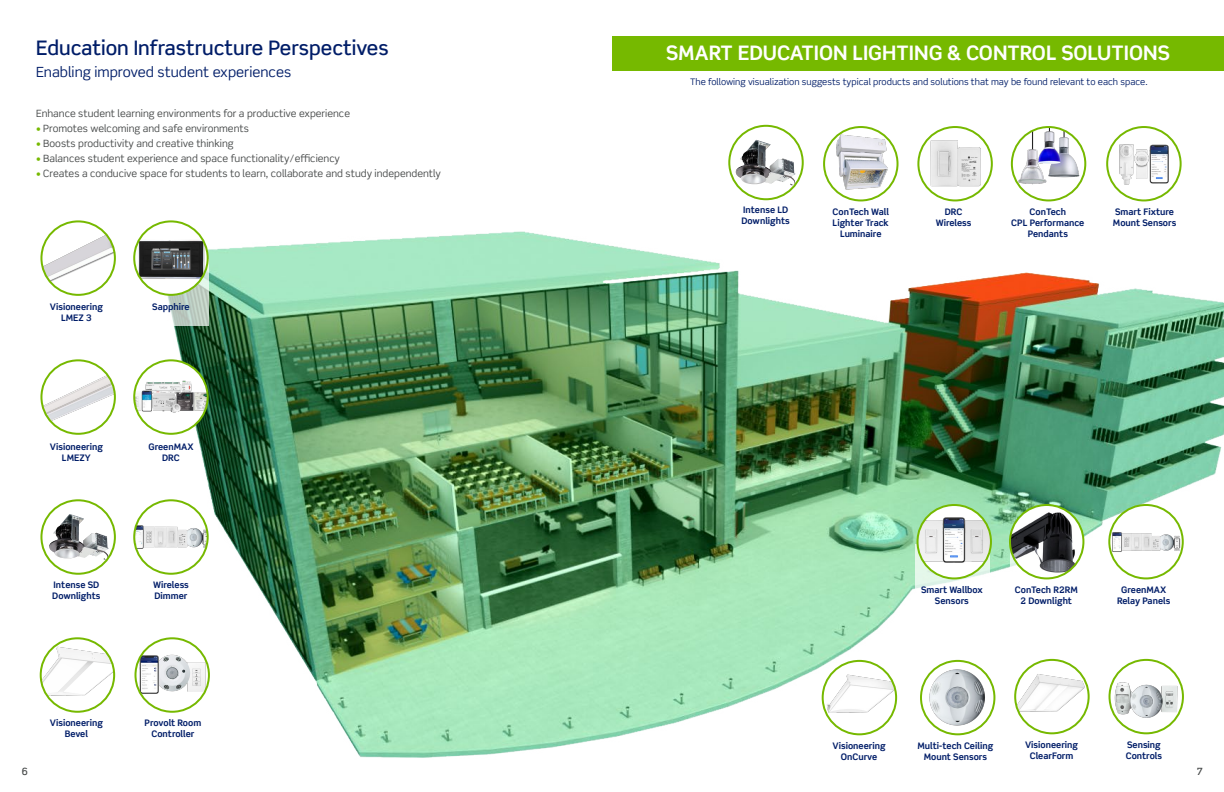
<style>
.page{position:relative;width:1224px;height:792px;background:#fff}
.page>*{position:absolute;margin:0;border:0;box-sizing:border-box;transform-origin:0 0}
.t1{font:700 20px "Scene Std";color:#fff}
.t2{font:500 20px "Scene Std";color:#001d68}
.t3{font:14px "Scene Std";color:#001d68}
.t4{font:10px "Scene Std";color:#444747}
.t5{font:500 10px "Scene Std";color:#444747}
.t6{font:700 9px/11px "Scene Std";color:#001d68;text-align:center}
.t7{font:9px "Scene Std";color:#001d68}
.s1{color:#76b900}
</style>
<div class="page">
<img style="left:151px;top:223px;width:1073px;height:535px">
<div style="left:612px;top:36px;width:612px;height:35px;background:#76b900"></div>
<img style="left:41px;top:221px;width:74px;height:74px;border-radius:37px">
<div style="left:40px;top:220px;width:76px;height:76px;border:2px solid #76b900;border-radius:50%"></div>
<img style="left:41px;top:360px;width:74px;height:74px;border-radius:37px">
<div style="left:40px;top:359px;width:76px;height:76px;border:2px solid #76b900;border-radius:50%"></div>
<svg style="left:41px;top:500px;width:74px;height:74px"></svg>
<img style="left:49px;top:514px;width:61px;height:46px">
<div style="left:40px;top:499px;width:76px;height:76px;border:2px solid #76b900;border-radius:50%"></div>
<img style="left:41px;top:638px;width:73px;height:74px;border-radius:37px">
<div style="left:40px;top:637px;width:75px;height:76px;border:2px solid #76b900;border-radius:50%"></div>
<div style="left:134px;top:500px;width:74px;height:74px;background:#fff;border-radius:50%"></div>
<img style="left:134px;top:525px;width:74px;height:24px">
<div style="left:133px;top:499px;width:76px;height:76px;border:2px solid #76b900;border-radius:50%"></div>
<img style="left:135px;top:638px;width:74px;height:74px;border-radius:37px">
<div style="left:134px;top:637px;width:76px;height:76px;border:2px solid #76b900;border-radius:50%"></div>
<svg style="left:134px;top:264px;width:75px;height:62px"></svg>
<img style="left:137px;top:224px;width:68px;height:68px">
<div style="left:133px;top:220px;width:76px;height:76px;border:2px solid #76b900;border-radius:50%"></div>
<svg style="left:134px;top:360px;width:74px;height:74px"></svg>
<img style="left:134px;top:375px;width:74px;height:44px">
<div style="left:133px;top:359px;width:76px;height:76px;border:2px solid #76b900;border-radius:50%"></div>
<img style="left:918px;top:135px;width:74px;height:57px">
<div style="left:917px;top:126px;width:76px;height:75px;border:2px solid #76b900;border-radius:50%"></div>
<img style="left:1107px;top:127px;width:74px;height:73px;border-radius:37px">
<div style="left:1106px;top:126px;width:76px;height:75px;border:2px solid #76b900;border-radius:50%"></div>
<img style="left:828px;top:132px;width:66px;height:64px">
<div style="left:823px;top:126px;width:76px;height:75px;border:2px solid #76b900;border-radius:50%"></div>
<img style="left:1018px;top:127px;width:62px;height:61px">
<div style="left:1011px;top:126px;width:75px;height:75px;border:2px solid #76b900;border-radius:50%"></div>
<div style="left:729px;top:165px;width:75px;height:67px;background:#fff"></div>
<div style="left:823px;top:700px;width:74px;height:67px;background:#fff"></div>
<div style="left:1015px;top:699px;width:75px;height:67px;background:#fff"></div>
<div style="left:1010px;top:545px;width:74px;height:66px;background:#fff"></div>
<svg style="left:915px;top:545px;width:75px;height:66px"></svg>
<div style="left:919px;top:700px;width:74px;height:67px;background:#fff"></div>
<div style="left:1107px;top:699px;width:75px;height:67px;background:#fff"></div>
<div style="left:1107px;top:545px;width:74px;height:66px;background:#fff"></div>
<svg style="left:729px;top:126px;width:74px;height:73px"></svg>
<img style="left:736px;top:140px;width:61px;height:46px">
<div style="left:728px;top:125px;width:76px;height:75px;border:2px solid #76b900;border-radius:50%"></div>
<svg style="left:823px;top:661px;width:73px;height:73px"></svg>
<img style="left:827px;top:670px;width:69px;height:54px">
<div style="left:822px;top:660px;width:75px;height:75px;border:2px solid #76b900;border-radius:50%"></div>
<svg style="left:1015px;top:660px;width:74px;height:73px"></svg>
<img style="left:1016px;top:669px;width:72px;height:55px">
<div style="left:1014px;top:659px;width:76px;height:75px;border:2px solid #76b900;border-radius:50%"></div>
<img style="left:1010px;top:509px;width:73px;height:69px">
<div style="left:1009px;top:504px;width:75px;height:75px;border:2px solid #76b900;border-radius:50%"></div>
<img style="left:918px;top:505px;width:73px;height:73px;border-radius:37px">
<div style="left:917px;top:504px;width:75px;height:75px;border:2px solid #76b900;border-radius:50%"></div>
<svg style="left:921px;top:661px;width:73px;height:73px"></svg>
<img style="left:926px;top:669px;width:64px;height:58px">
<div style="left:920px;top:660px;width:75px;height:75px;border:2px solid #76b900;border-radius:50%"></div>
<div style="left:1110px;top:660px;width:73px;height:73px;background:#fff;border-radius:50%"></div>
<img style="left:1110px;top:671px;width:73px;height:51px">
<div style="left:1109px;top:659px;width:75px;height:75px;border:2px solid #76b900;border-radius:50%"></div>
<div style="left:1109px;top:505px;width:74px;height:73px;background:#fff;border-radius:50%"></div>
<img style="left:1112px;top:532px;width:68px;height:20px">
<div style="left:1108px;top:504px;width:76px;height:75px;border:2px solid #76b900;border-radius:50%"></div>
<h1 class="t2" style="left:36px;top:35px;width:354px">Education Infrastructure Perspectives</h1>
<h2 class="t3" style="left:36px;top:63px;width:257px">Enabling improved student experiences</h2>
<p class="t4" style="left:36px;top:107px;width:316px">Enhance student learning environments for a productive experience</p>
<p class="t4" style="left:36px;top:122px;width:214px"><span class="s1">•</span> Promotes welcoming and safe environments</p>
<p class="t4" style="left:36px;top:137px;width:199px"><span class="s1">•</span> Boosts productivity and creative thinking</p>
<p class="t4" style="left:36px;top:152px;width:306px"><span class="s1">•</span> Balances student experience and space functionality/efficiency</p>
<p class="t4" style="left:36px;top:167px;width:407px"><span class="s1">•</span> Creates a conducive space for students to learn, collaborate and study independently</p>
<p class="t6" style="left:50px;top:301px;width:55px">Visioneering<br>LMEZ 3</p>
<p class="t6" style="left:152px;top:301px;width:39px">Sapphire</p>
<p class="t6" style="left:50px;top:441px;width:55px">Visioneering<br>LMEZY</p>
<p class="t6" style="left:148px;top:441px;width:47px">GreenMAX<br>DRC</p>
<p class="t6" style="left:52px;top:579px;width:50px;text-align:left">Intense SD<br>Downlights</p>
<p class="t6" style="left:153px;top:579px;width:37px;text-align:left">Wireless<br>Dimmer</p>
<p class="t6" style="left:50px;top:717px;width:55px">Visioneering<br>Bevel</p>
<p class="t6" style="left:145px;top:717px;width:58px">Provolt Room<br>Controller</p>
<h1 class="t1" style="left:666px;top:40px;width:505px">SMART EDUCATION LIGHTING &amp; CONTROL SOLUTIONS</h1>
<p class="t7" style="left:690px;top:76px;width:459px">The following visualization suggests typical products and solutions that may be found relevant to each space.</p>
<p class="t6" style="left:742px;top:205px;width:50px;text-align:left">Intense LD<br>Downlights</p>
<p class="t6" style="left:833px;top:206px;width:58px">ConTech Wall<br>Lighter Track<br>Luminaire</p>
<p class="t6" style="left:1011px;top:206px;width:75px">ConTech<br>CPL Performance<br>Pendants</p>
<p class="t6" style="left:936px;top:206px;width:37px">DRC<br>Wireless</p>
<p class="t6" style="left:1113px;top:206px;width:65px;text-align:left">Smart Fixture<br>Mount Sensors</p>
<p class="t6" style="left:921px;top:584px;width:63px">Smart Wallbox<br>Sensors</p>
<p class="t6" style="left:1015px;top:584px;width:65px">ConTech R2RM<br>2 Downlight</p>
<p class="t6" style="left:1117px;top:584px;width:55px">GreenMAX<br>Relay Panels</p>
<p class="t6" style="left:917px;top:740px;width:77px">Multi-tech Ceiling<br>Mount Sensors</p>
<p class="t6" style="left:1126px;top:739px;width:38px;text-align:left">Sensing<br>Controls</p>
<p class="t6" style="left:833px;top:740px;width:55px">Visioneering<br>OnCurve</p>
<p class="t6" style="left:1025px;top:739px;width:55px">Visioneering<br>ClearForm</p>
<p class="t5" style="left:22px;top:765px;width:8px">6</p>
<p class="t5" style="left:1197px;top:765px;width:8px">7</p>
</div>
